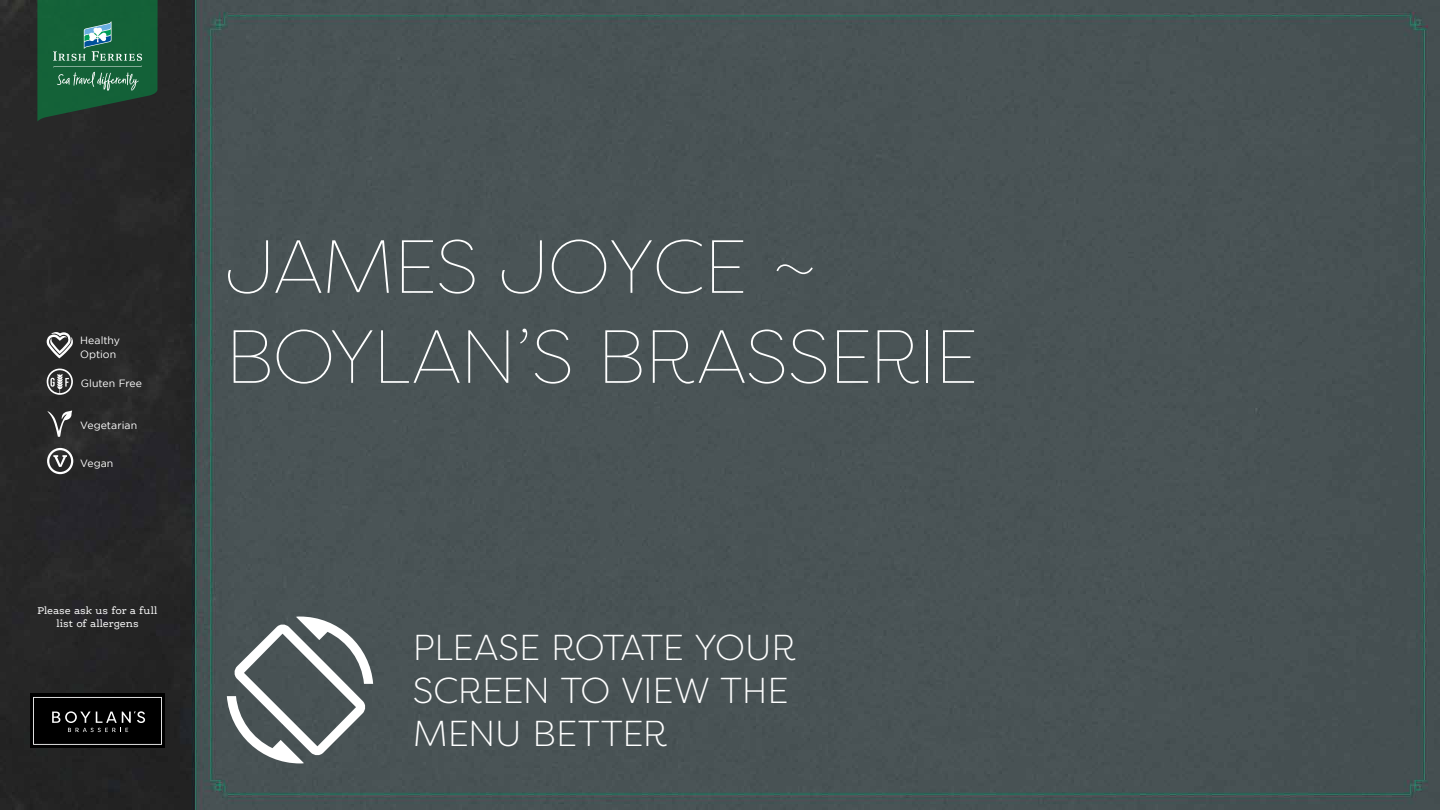
<style>
.page{position:relative;width:1440px;height:810px;background:#fff}
.page>*{position:absolute;margin:0;border:0;box-sizing:border-box;transform-origin:0 0}
.t1{font:100 75px "Filson Pro";letter-spacing:-.02em;color:#fff}
.t2{font:300 36px/43.2px "Filson Pro";letter-spacing:-.005em;color:#fff}
.t3{font:10.5px/13.5px "Gotham";letter-spacing:.005em;color:#fff}
.t4{font:10.5px/13.5px "Ernestine Pro";color:#fff;text-align:center}
</style>
<div class="page">
<img style="left:0;top:0;width:1440px;height:810px">
<svg style="left:227px;top:617px;width:146px;height:146px"></svg>
<svg style="left:47px;top:369px;width:26px;height:26px"></svg>
<svg style="left:47px;top:332px;width:26px;height:26px"></svg>
<svg style="left:47px;top:411px;width:25px;height:26px"></svg>
<svg style="left:53px;top:455px;width:14px;height:12px"></svg>
<div style="left:47px;top:448px;width:26px;height:26px;border:2px solid #fff;border-radius:50%"></div>
<div style="left:30px;top:694px;width:135px;height:54px;background:#000"></div>
<svg style="left:33px;top:697px;width:129px;height:48px"></svg>
<svg style="left:38px;top:0;width:119px;height:122px;background:#226342"></svg>
<p class="t3" style="left:80px;top:334px;width:42px">Healthy<br>Option</p>
<p class="t3" style="left:81px;top:377px;width:63px">Gluten Free</p>
<p class="t3" style="left:80px;top:419px;width:59px">Vegetarian</p>
<p class="t3" style="left:80px;top:456px;width:35px">Vegan</p>
<p class="t4" style="left:38px;top:603px;width:121px">Please ask us for a full list of allergens</p>
<h1 class="t1" style="left:225px;top:219px;width:595px">JAMES JOYCE ~</h1>
<h1 class="t1" style="left:225px;top:309px;width:755px">BOYLAN’S BRASSERIE</h1>
<p class="t2" style="left:413px;top:625px;width:384px">PLEASE ROTATE YOUR<br>SCREEN TO VIEW THE<br>MENU BETTER</p>
</div>
